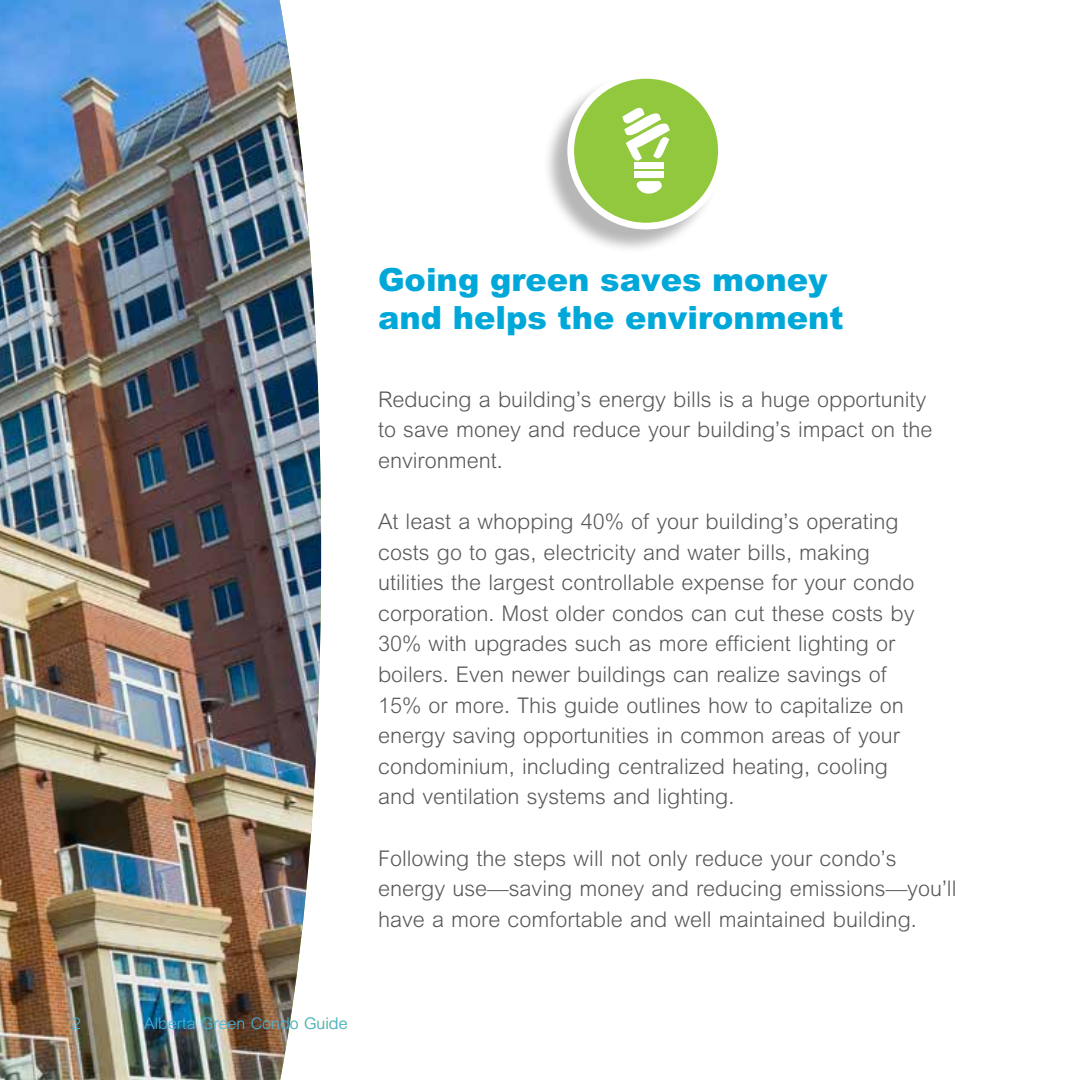
<style>
.page{position:relative;width:1080px;height:1080px;background:#fff}
.page>*{position:absolute;margin:0;border:0;box-sizing:border-box;transform-origin:0 0}
.t1{font:900 32px/38.4px "M Arial";color:#00a8d9}
.t2{font:300 21.6px/30.6px "M Arial";color:#58595b}
.t3{font:300 16px "M Arial";color:#46b5df}
</style>
<div class="page">
<div style="left:542px;top:75px;width:179px;height:179px;background:#000;opacity:.29"></div>
<div style="left:571px;top:75px;width:150px;height:151px;background:#92c83e;border-radius:50%"></div>
<div style="left:567px;top:72px;width:158px;height:157px;border:7px solid #fff;border-radius:50%"></div>
<svg style="left:622px;top:107px;width:48px;height:87px"></svg>
<img style="left:0;top:0;width:321px;height:1080px">
<h1 class="t1" style="left:378px;top:259px;width:467px">Going green saves money and helps the environment</h1>
<p class="t2" style="left:378px;top:384px;width:556px">Reducing a building’s energy bills is a huge opportunity to save money and reduce your building’s impact on the environment.</p>
<p class="t2" style="left:378px;top:506px;width:538px">At least a whopping 40% of your building’s operating costs go to gas, electricity and water bills, making utilities the largest controllable expense for your condo corporation. Most older condos can cut these costs by 30% with upgrades such as more efficient lighting or boilers. Even newer buildings can realize savings of 15% or more. This guide outlines how to capitalize on energy saving opportunities in common areas of your condominium, including centralized heating, cooling and ventilation systems and lighting.</p>
<p class="t2" style="left:378px;top:843px;width:580px">Following the steps will not only reduce your condo’s energy use—saving money and reducing emissions—you’ll have a more comfortable and well maintained building.</p>
<p class="t3" style="left:72px;top:1014px;width:10px">2</p>
<p class="t3" style="left:144px;top:1014px;width:205px">Alberta Green Condo Guide</p>
</div>
